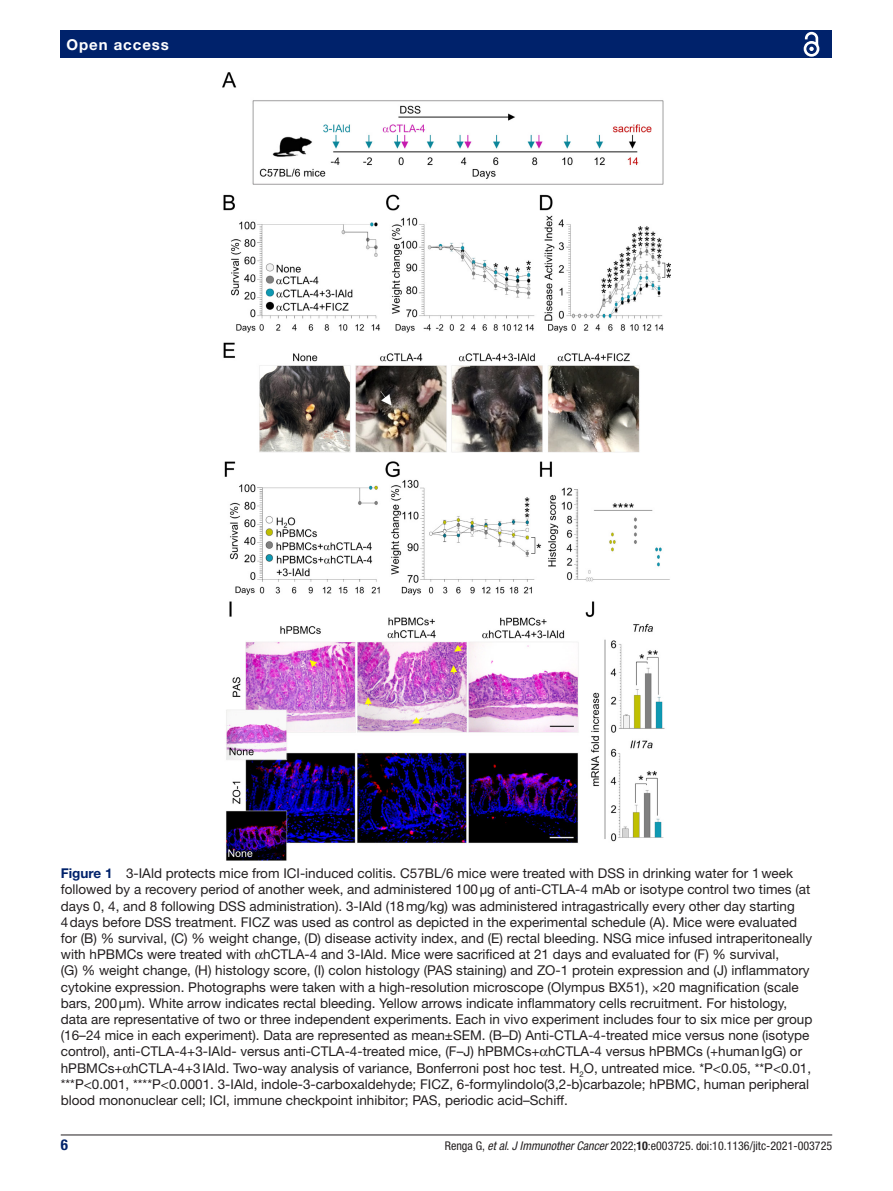
<style>
.page{position:relative;width:893px;height:1191px;background:#fff}
.page>*{position:absolute;margin:0;border:0;box-sizing:border-box;transform-origin:0 0}
.t1{font:700 15px "Helvetica Neue LT Std";letter-spacing:.065em;color:#fff}
.t2{font:700 condensed 15px "Helvetica Neue LT Std";color:#00226b}
.t3{font:13.5px/16.2px "Helvetica Neue LT Std";color:#231f20}
.t4{font:condensed 12px "Helvetica Neue LT Std";color:#231f20}
.s1{font-weight:700;color:#00226b}
.s2{font-style:italic}
.s3{font-weight:700}
</style>
<div class="page">
<hr style="left:61px;top:1134px;width:771px;height:1px;background:#231f20">
<div style="left:61px;top:31px;width:771px;height:27px;background:#00226b"></div>
<svg style="left:803px;top:31px;width:17px;height:26px"></svg>
<img style="left:222px;top:73px;width:448px;height:787px">
<p class="t1" style="left:66px;top:35px;width:104px">Open access</p>
<p class="t3" style="left:61px;top:865px;width:753px"><span class="s1">Figure 1</span> 3-IAld protects mice from ICI-induced colitis. C57BL/6 mice were treated with DSS in drinking water for 1week followed by a recovery period of another week, and administered 100µg of anti-CTLA-4 mAb or isotype control two times (at days 0, 4, and 8 following DSS administration). 3-IAld (18mg/kg) was administered intragastrically every other day starting 4days before DSS treatment. FICZ was used as control as depicted in the experimental schedule (A). Mice were evaluated for (B) % survival, (C) % weight change, (D) disease activity index, and (E) rectal bleeding. NSG mice infused intraperitoneally with hPBMCs were treated with hCTLA-4 and 3-IAld. Mice were sacrificed at 21 days and evaluated for (F) % survival,<br>(G) % weight change, (H) histology score, (I) colon histology (PAS staining) and ZO-1 protein expression and (J) inflammatory cytokine expression. Photographs were taken with a high-resolution microscope (Olympus BX51), ×20 magnification (scale bars, 200µm). White arrow indicates rectal bleeding. Yellow arrows indicate inflammatory cells recruitment. For histology, data are representative of two or three independent experiments. Each in vivo experiment includes four to six mice per group (16–24 mice in each experiment). Data are represented as mean±SEM. (B–D) Anti-CTLA-4-treated mice versus none (isotype control), anti-CTLA-4+3-IAld- versus anti-CTLA-4-treated mice, (F–J) hPBMCs+ hCTLA-4 versus hPBMCs (+humanIgG) or hPBMCs+ hCTLA-4+3IAld. Two-way analysis of variance, Bonferroni post hoc test. H<sub>2</sub>O, untreated mice. *P&lt;0.05, **P&lt;0.01, ***P&lt;0.001, ****P&lt;0.0001. 3-IAld, indole-3-carboxaldehyde; FICZ, 6-formylindolo(3,2-b)carbazole; hPBMC, human peripheral blood mononuclear cell; ICI, immune checkpoint inhibitor; PAS, periodic acid–Schiff.</p>
<p class="t2" style="left:61px;top:1135px;width:9px">6</p>
<p class="t4" style="left:445px;top:1138px;width:389px">Renga G, <span class="s2">et al</span>. <span class="s2">J Immunother Cancer</span> 2022;<span class="s3">10</span>:e003725. doi:10.1136/jitc-2021-003725</p>
</div>
